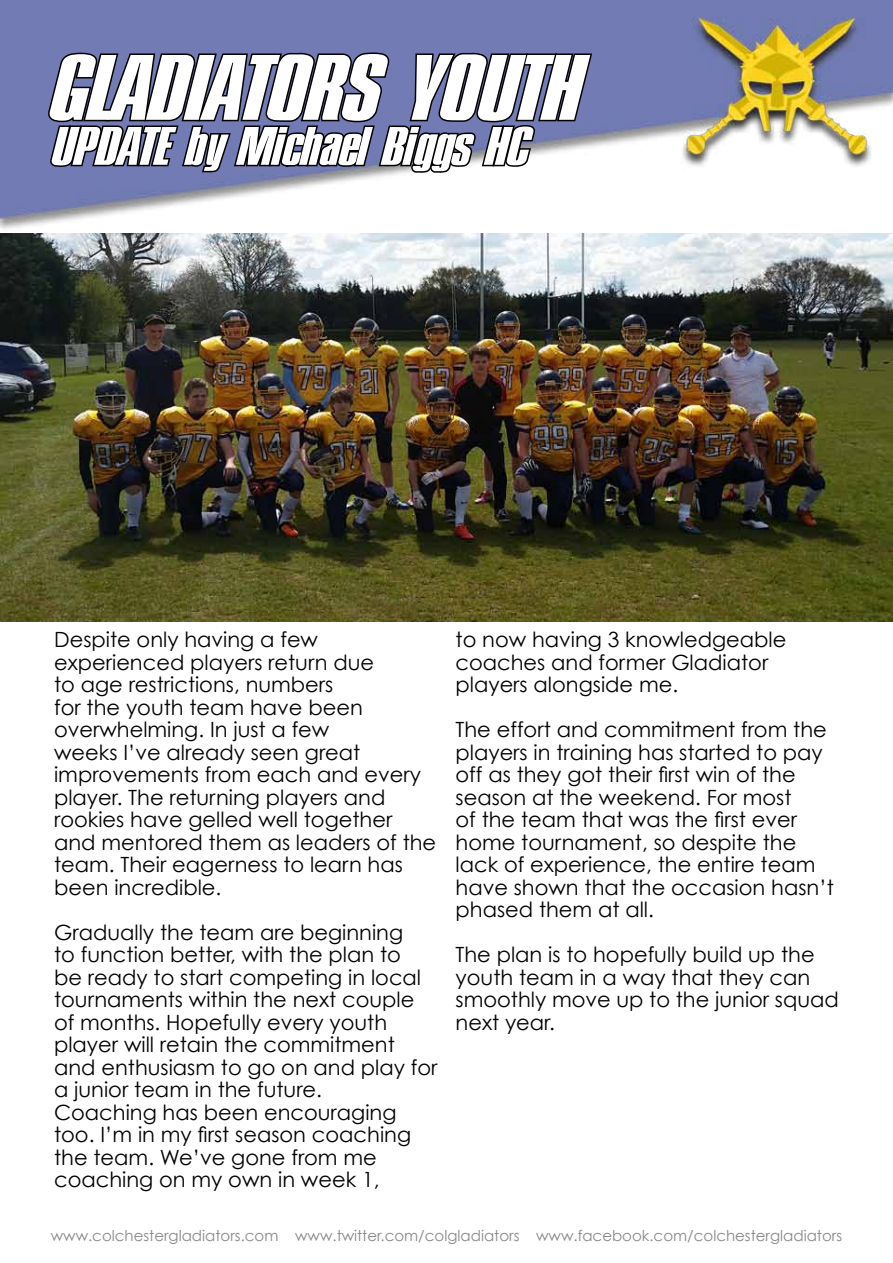
<style>
.page{position:relative;width:893px;height:1263px;background:#fff}
.page>*{position:absolute;margin:0;border:0;box-sizing:border-box;transform-origin:0 0}
.t1{font:90px "Plakette 4 SF Italic";color:#fff}
.t2{font:52.5px "Plakette 4 SF Italic";color:#fff}
.t3{font:21px/22.5px "Century Gothic";color:#000}
.t4{font:15px "Century Gothic";color:#87888a}
</style>
<div class="page">
<img style="left:0;top:0;width:893px;height:234px">
<svg style="left:47px;top:49px;width:547px;height:140px;background:#606688"></svg>
<img style="left:0;top:234px;width:893px;height:388px">
<h1 class="t1" style="left:54px;top:38px;width:531px">GLADIATORS YOUTH</h1>
<h2 class="t2" style="left:54px;top:117px;width:478px">UPDATE by Michael Biggs HC</h2>
<p class="t3" style="left:54px;top:628px;width:384px">Despite only having a few experienced players return due<br>to age restrictions, numbers<br>for the youth team have been overwhelming. In just a few<br>weeks I’ve already seen great improvements from each and every player. The returning players and rookies have gelled well together and mentored them as leaders of the team. Their eagerness to learn has been incredible.</p>
<p class="t3" style="left:54px;top:920px;width:385px">Gradually the team are beginning<br>to function better, with the plan to<br>be ready to start competing in local tournaments within the next couple of months. Hopefully every youth player will retain the commitment and enthusiasm to go on and play for a junior team in the future.<br>Coaching has been encouraging too. I’m in my first season coaching the team. We’ve gone from me coaching on my own in week 1,</p>
<p class="t3" style="left:456px;top:628px;width:332px">to now having 3 knowledgeable coaches and former Gladiator players alongside me.</p>
<p class="t3" style="left:456px;top:718px;width:380px">The effort and commitment from the players in training has started to pay off as they got their first win of the season at the weekend. For most<br>of the team that was the first ever home tournament, so despite the lack of experience, the entire team have shown that the occasion hasn’t phased them at all.</p>
<p class="t3" style="left:456px;top:943px;width:385px">The plan is to hopefully build up the youth team in a way that they can smoothly move up to the junior squad next year.</p>
<p class="t4" style="left:51px;top:1227px;width:793px">www.colchestergladiators.com www.twitter.com/colgladiators www.facebook.com/colchestergladiators</p>
</div>
